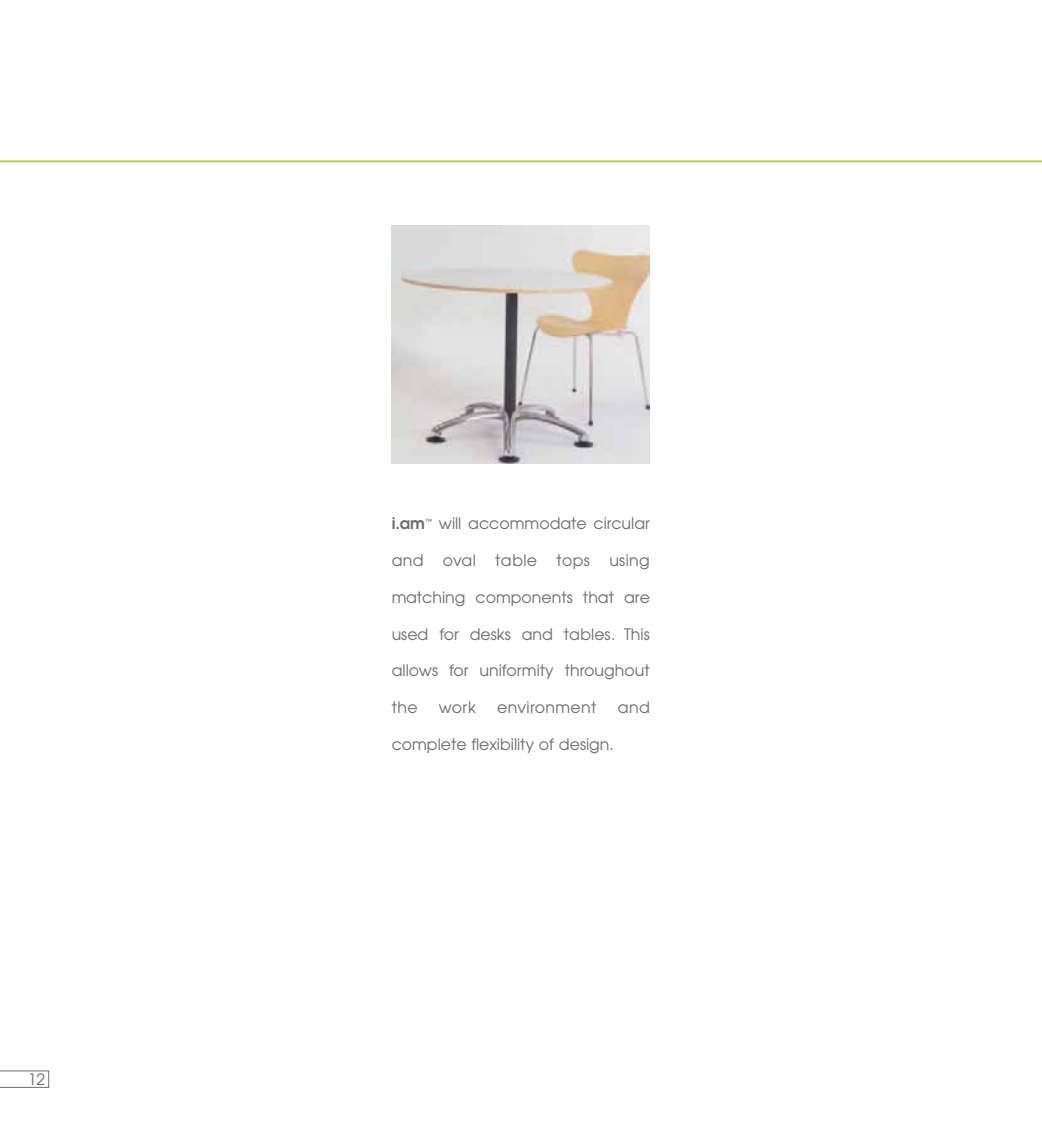
<style>
.page{position:relative;width:1042px;height:1141px;background:#fff}
.page>*{position:absolute;margin:0;border:0;box-sizing:border-box;transform-origin:0 0}
.t1{font:15.75px "Avant Garde";color:#6d6e70}
.t2{font:15.75px "Avant Garde";letter-spacing:.02em;color:#6d6e70}
.t3{font:600 15.75px "Avant Garde";color:#6d6e70}
.t4{font:7px "Avant Garde";color:#6d6e70}
</style>
<div class="page">
<svg style="left:0;top:1070px;width:49px;height:18px"></svg>
<img style="left:391px;top:226px;width:258px;height:238px">
<hr style="left:0;top:160px;width:1041px;height:2px;background:#a6ce39">
<p class="t1" style="left:28px;top:1074px;width:19px">12</p>
<p class="t3" style="left:391px;top:518px;width:35px">i.am</p>
<p class="t4" style="left:425px;top:519px;width:8px">™</p>
<p class="t1" style="left:439px;top:518px;width:212px">will accommodate circular</p>
<p class="t2" style="left:391px;top:554px;width:259px">and oval table tops using</p>
<p class="t1" style="left:391px;top:591px;width:260px">matching components that are</p>
<p class="t1" style="left:391px;top:628px;width:259px">used for desks and tables. This</p>
<p class="t1" style="left:391px;top:665px;width:259px">allows for uniformity throughout</p>
<p class="t1" style="left:391px;top:701px;width:27px">the</p>
<p class="t1" style="left:439px;top:701px;width:38px">work</p>
<p class="t2" style="left:497px;top:701px;width:101px">environment</p>
<p class="t1" style="left:618px;top:701px;width:33px">and</p>
<p class="t1" style="left:391px;top:738px;width:224px">complete flexibility of design.</p>
</div>
